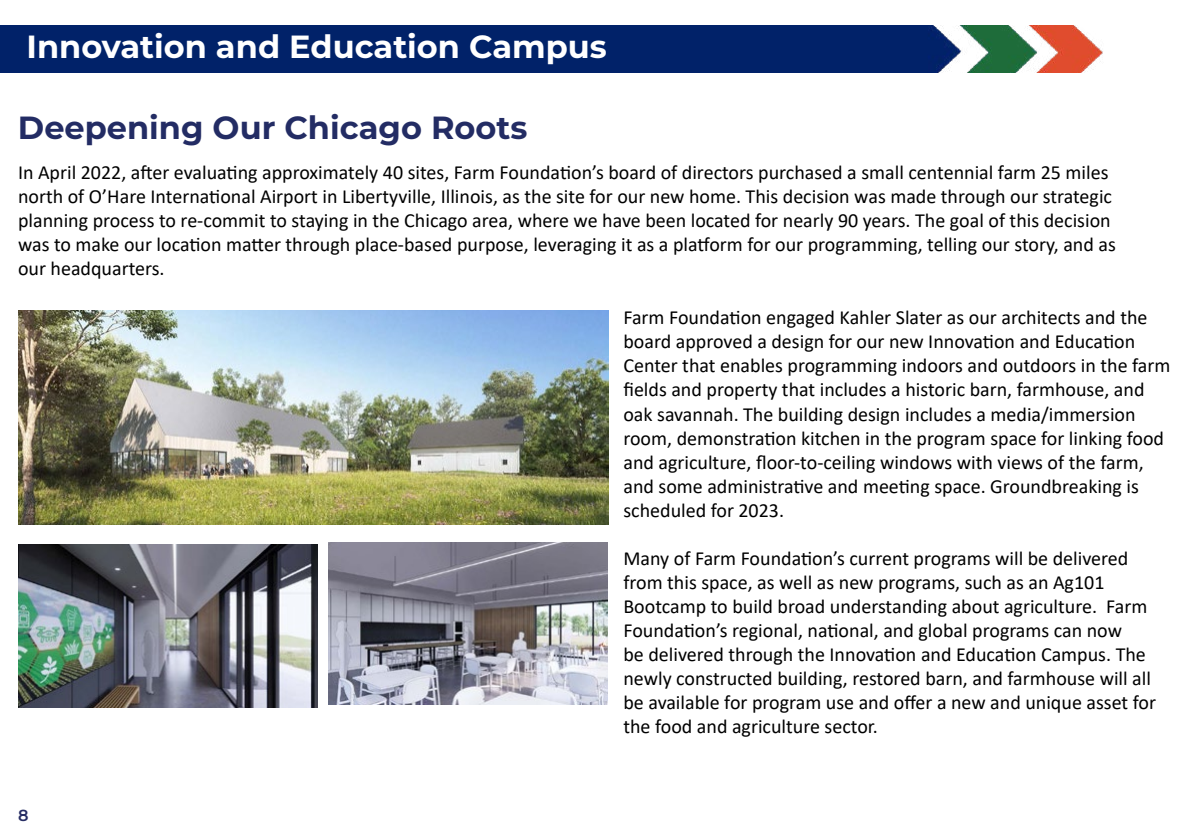
<style>
.page{position:relative;width:1191px;height:840px;background:#fff}
.page>*{position:absolute;margin:0;border:0;box-sizing:border-box;transform-origin:0 0}
.t1{font:700 32px "Montserrat";color:#fff}
.t2{font:700 32px "Montserrat";color:#232c64}
.t3{font:20px/24px "Calibri";color:#000}
.t4{font:600 16px "Montserrat";color:#252c63}
</style>
<div class="page">
<img style="left:0;top:26px;width:1103px;height:46px">
<img style="left:18px;top:544px;width:300px;height:163px">
<img style="left:18px;top:310px;width:590px;height:213px">
<img style="left:328px;top:542px;width:279px;height:162px">
<h1 class="t1" style="left:27px;top:23px;width:582px">Innovation and Education Campus</h1>
<h1 class="t2" style="left:18px;top:105px;width:511px">Deepening Our Chicago Roots</h1>
<p class="t3" style="left:18px;top:159px;width:1099px">In April 2022, after evaluating approximately 40 sites, Farm Foundation’s board of directors purchased a small centennial farm 25 miles north of O’Hare International Airport in Libertyville, Illinois, as the site for our new home. This decision was made through our strategic planning process to re-commit to staying in the Chicago area, where we have been located for nearly 90 years. The goal of this decision was to make our location matter through place-based purpose, leveraging it as a platform for our programming, telling our story, and as our headquarters.</p>
<p class="t4" style="left:18px;top:804px;width:12px">8</p>
<p class="t3" style="left:623px;top:305px;width:548px">Farm Foundation engaged Kahler Slater as our architects and the board approved a design for our new Innovation and Education Center that enables programming indoors and outdoors in the farm fields and property that includes a historic barn, farmhouse, and oak savannah. The building design includes a media/immersion room, demonstration kitchen in the program space for linking food and agriculture, floor-to-ceiling windows with views of the farm, and some administrative and meeting space. Groundbreaking is scheduled for 2023.</p>
<p class="t3" style="left:623px;top:545px;width:534px">Many of Farm Foundation’s current programs will be delivered from this space, as well as new programs, such as an Ag101<br>Bootcamp to build broad understanding about agriculture. Farm Foundation’s regional, national, and global programs can now<br>be delivered through the Innovation and Education Campus. The newly constructed building, restored barn, and farmhouse will all be available for program use and offer a new and unique asset for the food and agriculture sector.</p>
</div>
